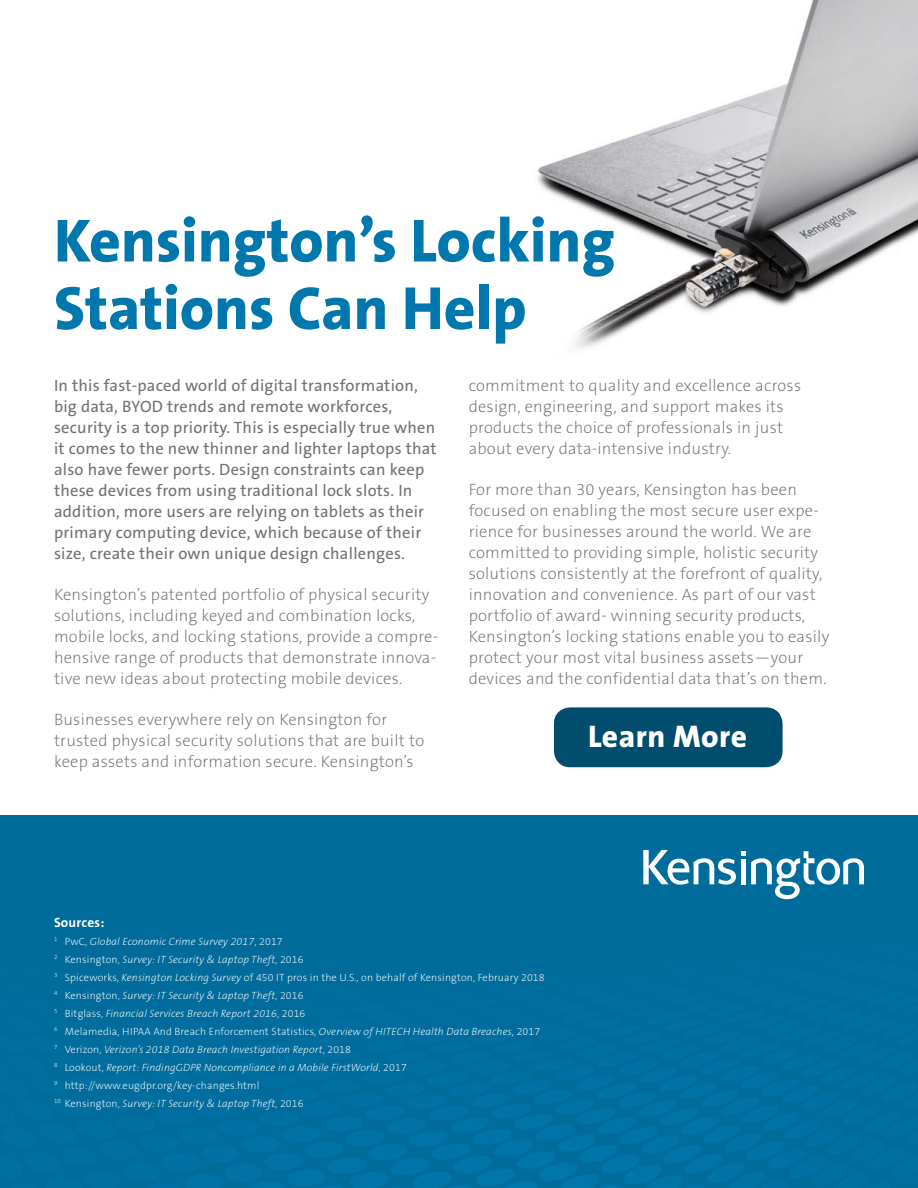
<style>
.page{position:relative;width:918px;height:1188px;background:#fff}
.page>*{position:absolute;margin:0;border:0;box-sizing:border-box;transform-origin:0 0}
.t1{font:61.5px/67.5px "The Sans KENSINGTON8 XB";color:#0078ae}
.t2{font:31.5px "The Sans KENSINGTON8 XB";letter-spacing:.015em;color:#fff}
.t3{font:16.5px/21px "The Sans KENSINGTON2 XL";letter-spacing:.015em;color:#717174}
.t4{font:16.5px/21px "The Sans KENSINGTON5 Rg";letter-spacing:.015em;color:#717174}
.t5{font:13.5px "The Sans KENSINGTON7 Bd";letter-spacing:.015em;color:#fff}
.t6{font:italic 10.5px/18px "The Sans KENSINGTON2 XL";letter-spacing:.015em;color:#fff}
.s1{font-style:normal}
</style>
<div class="page">
<div style="left:0;top:815px;width:918px;height:373px;background:#006c9c"></div>
<img style="left:537px;top:0;width:381px;height:349px">
<div style="left:554px;top:707px;width:229px;height:60px;background:#004d6e;border-radius:17px"></div>
<svg style="left:264px;top:850px;width:600px;height:338px"></svg>
<h1 class="t1" style="left:54px;top:209px;width:563px">Kensington’s Locking<br>Stations Can Help</h1>
<p class="t4" style="left:54px;top:375px;width:384px">In this fast-paced world of digital transformation, big data, BYOD trends and remote workforces, security is a top priority. This is especially true when it comes to the new thinner and lighter laptops that also have fewer ports. Design constraints can keep these devices from using traditional lock slots. In addition, more users are relying on tablets as their primary computing device, which because of their size, create their own unique design challenges.</p>
<p class="t3" style="left:54px;top:584px;width:386px">Kensington’s patented portfolio of physical security solutions, including keyed and combination locks, mobile locks, and locking stations, provide a compre&shy;hensive range of products that demonstrate innova&shy;tive new ideas about protecting mobile devices.</p>
<p class="t3" style="left:54px;top:709px;width:372px">Businesses everywhere rely on Kensington for trusted physical security solutions that are built to keep assets and information secure. Kensington’s</p>
<p class="t3" style="left:469px;top:375px;width:334px">commitment to quality and excellence across design, engineering, and support makes its products the choice of professionals in just about every data-intensive industry.</p>
<p class="t3" style="left:469px;top:479px;width:362px">For more than 30 years, Kensington has been focused on enabling the most secure user expe&shy;rience for businesses around the world. We are committed to providing simple, holistic security solutions consistently at the forefront of quality, innovation and convenience. As part of our vast portfolio of award- winning security products, Kensington’s locking stations enable you to easily protect your most vital business assets—your devices and the confidential data that’s on them.</p>
<h2 class="t2" style="left:588px;top:720px;width:161px">Learn More</h2>
<p class="t5" style="left:54px;top:915px;width:52px">Sources:</p>
<p class="t6" style="left:54px;top:932px;width:492px"><sup>1</sup> <span class="s1">PwC,</span> Global Economic Crime Survey 2017<span class="s1">, 2017<br></span><sup>2</sup> <span class="s1">Kensington,</span> Survey: IT Security &amp; Laptop Theft<span class="s1">, 2016<br></span><sup>3</sup> <span class="s1">Spiceworks,</span> Kensington Locking Survey <span class="s1">of 450 IT pros in the U.S., on behalf of Kensington, February 2018<br></span><sup>4</sup> <span class="s1">Kensington,</span> Survey: IT Security &amp; Laptop Theft<span class="s1">, 2016<br></span><sup>5</sup> <span class="s1">Bitglass,</span> Financial Services Breach Report 2016<span class="s1">, 2016<br></span><sup>6</sup> <span class="s1">Melamedia, HIPAA And Breach Enforcement Statistics,</span> Overview of HITECH Health Data Breaches<span class="s1">, 2017<br></span><sup>7</sup> <span class="s1">Verizon,</span> Verizon’s 2018 Data Breach Investigation Report<span class="s1">, 2018<br></span><sup>8</sup> <span class="s1">Lookout,</span> Report: FindingGDPR Noncompliance in a Mobile FirstWorld<span class="s1">, 2017<br></span><sup>9</sup> <span class="s1">http://www.eugdpr.org/key-changes.html<br></span><sup>10</sup> <span class="s1">Kensington,</span> Survey: IT Security &amp; Laptop Theft<span class="s1">, 2016</span></p>
</div>
